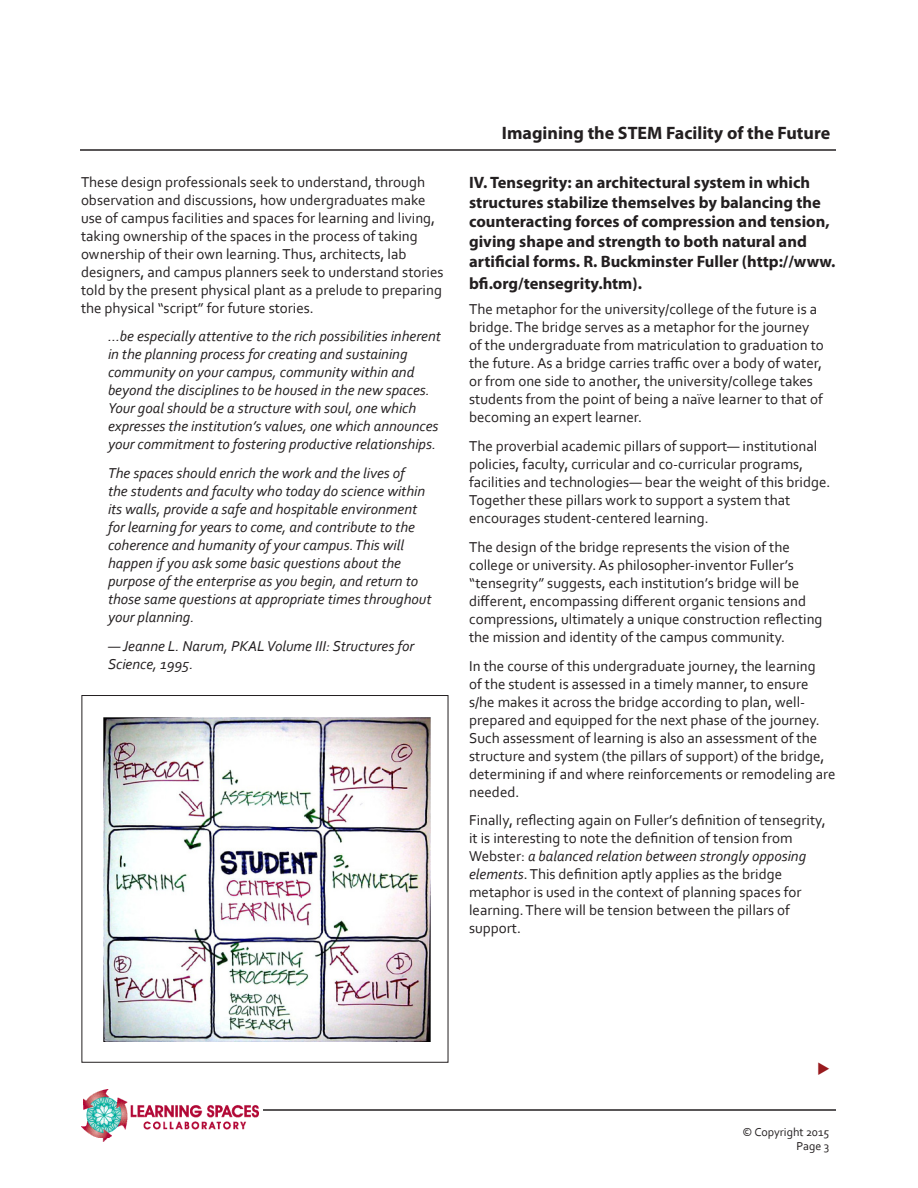
<style>
.page{position:relative;width:918px;height:1188px;background:#fff}
.page>*{position:absolute;margin:0;border:0;box-sizing:border-box;transform-origin:0 0}
.Title_-_Other_Pages{font:700 18px "Myriad Pro";color:#231f20}
.Subheading_2{font:700 16.5px/19.8px "Myriad Pro";color:#231f20}
.Body_Text{font:15px/18px "Corbel";color:#231f20}
.Body_Text_Indent{font:italic 15px/18px "Corbel";color:#231f20}
.t1{font:12px "Corbel";color:#231f20}
.s1{font-style:italic}
</style>
<div class="page">
<hr style="left:80px;top:149px;width:756px;height:2px;background:#231f20">
<img style="left:81px;top:1089px;width:177px;height:52px">
<hr style="left:263px;top:1109px;width:573px;height:2px;background:#231f20">
<div style="left:82px;top:695px;width:366px;height:368px;border:1px solid #231f20"></div>
<img style="left:103px;top:718px;width:327px;height:324px">
<p class="Body_Text" style="left:81px;top:172px;width:364px">These design professionals seek to understand, through observation and discussions, how undergraduates make use of campus facilities and spaces for learning and living, taking ownership of the spaces in the process of taking ownership of their own learning. Thus, architects, lab designers, and campus planners seek to understand stories told by the present physical plant as a prelude to preparing the physical “script” for future stories.</p>
<p class="Body_Text_Indent" style="left:108px;top:327px;width:334px">…be especially attentive to the rich possibilities inherent in the planning process for creating and sustaining community on your campus, community within and beyond the disciplines to be housed in the new spaces.<br>Your goal should be a structure with soul, one which expresses the institution’s values, one which announces your commitment to fostering productive relationships.</p>
<p class="Body_Text_Indent" style="left:108px;top:464px;width:325px">The spaces should enrich the work and the lives of<br>the students and faculty who today do science within its walls, provide a safe and hospitable environment for learning for years to come, and contribute to the coherence and humanity of your campus. This will happen if you ask some basic questions about the purpose of the enterprise as you begin, and return to those same questions at appropriate times throughout your planning.</p>
<p class="Body_Text_Indent" style="left:108px;top:637px;width:308px">— Jeanne L. Narum, PKAL Volume III: Structures for<br>Science, 1995.</p>
<p class="Title_-_Other_Pages" style="left:502px;top:122px;width:330px">Imagining the STEM Facility of the Future</p>
<p class="Subheading_2" style="left:469px;top:172px;width:368px">IV. Tensegrity: an architectural system in which structures stabilize themselves by balancing the counteracting forces of compression and tension, giving shape and strength to both natural and artificial forms. R. Buckminster Fuller (http://www.</p>
<p class="Subheading_2" style="left:469px;top:273px;width:174px">bfi.org/tensegrity.htm).</p>
<p class="Body_Text" style="left:469px;top:300px;width:356px">The metaphor for the university/college of the future is a bridge. The bridge serves as a metaphor for the journey of the undergraduate from matriculation to graduation to the future. As a bridge carries traffic over a body of water, or from one side to another, the university/college takes students from the point of being a naïve learner to that of becoming an expert learner.</p>
<p class="Body_Text" style="left:469px;top:437px;width:363px">The proverbial academic pillars of support— institutional policies, faculty, curricular and co-curricular programs, facilities and technologies— bear the weight of this bridge.<br>Together these pillars work to support a system that encourages student-centered learning.</p>
<p class="Body_Text" style="left:469px;top:537px;width:355px">The design of the bridge represents the vision of the college or university. As philosopher-inventor Fuller’s “tensegrity” suggests, each institution’s bridge will be different, encompassing different organic tensions and compressions, ultimately a unique construction reflecting the mission and identity of the campus community.</p>
<p class="Body_Text" style="left:469px;top:656px;width:368px">In the course of this undergraduate journey, the learning<br>of the student is assessed in a timely manner, to ensure s/he makes it across the bridge according to plan, well&shy;prepared and equipped for the next phase of the journey.<br>Such assessment of learning is also an assessment of the structure and system (the pillars of support) of the bridge, determining if and where reinforcements or remodeling are needed.</p>
<p class="Body_Text" style="left:469px;top:811px;width:358px">Finally, reflecting again on Fuller’s definition of tensegrity, it is interesting to note the definition of tension from Webster: <span class="s1">a balanced relation between strongly opposing elements</span>. This definition aptly applies as the bridge metaphor is used in the context of planning spaces for learning. There will be tension between the pillars of support.</p>
<p class="t1" style="left:743px;top:1124px;width:88px">© Copyright 2015</p>
<p class="t1" style="left:796px;top:1139px;width:34px">Page 3</p>
</div>
